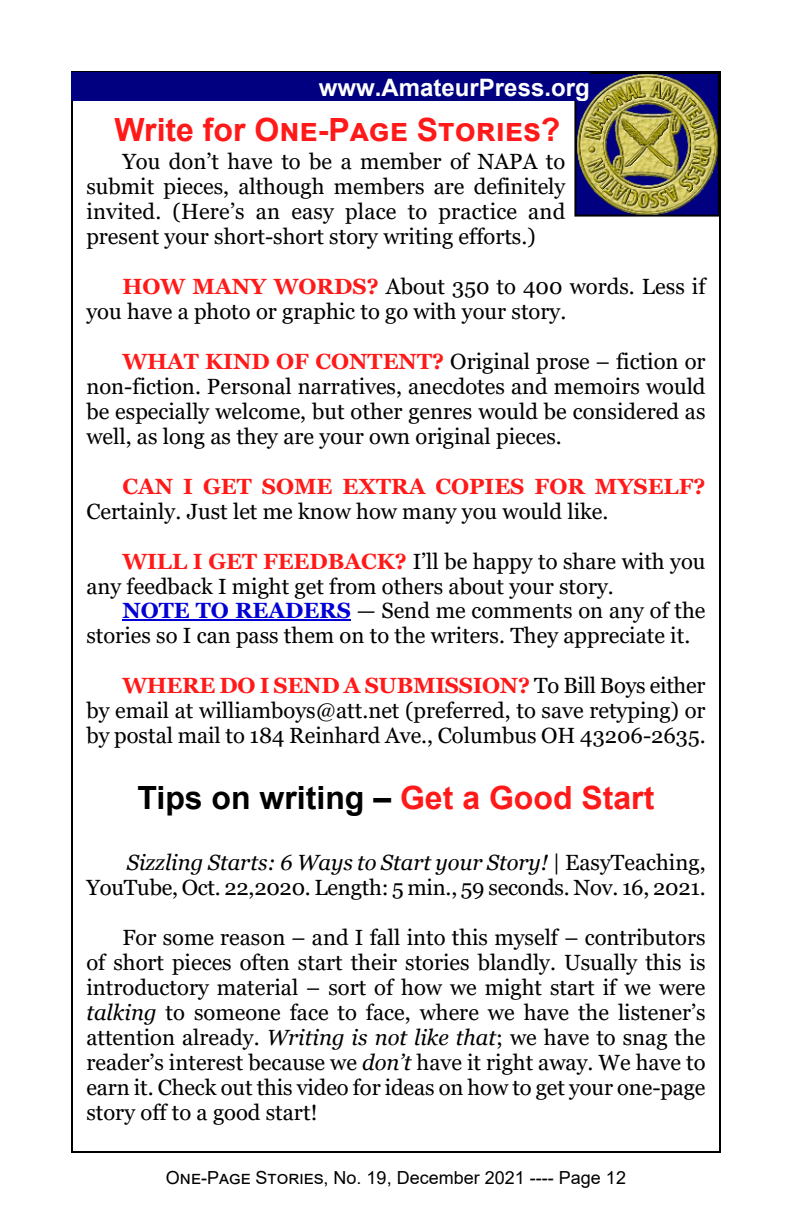
<style>
.page{position:relative;width:792px;height:1224px;background:#fff}
.page>*{position:absolute;margin:0;border:0;box-sizing:border-box;transform-origin:0 0}
.t1{font:700 32px "Arial";color:#000}
.t2{font:700 32px "Arial";color:#ff1919}
.t3{font:700 24px "Arial";color:#fff}
.t4{font:22px/25px "Georgia";color:#000;text-align:justify}
.t5{font:700 22px "Georgia";color:#ff1919}
.t6{font:18px "Arial";color:#000}
.s1{font-weight:700;color:#ff1919}
.s2{font-weight:700;color:#0000d4}
.s3{color:#ff1919}
.s4{font-style:italic}
</style>
<div class="page">
<hr style="left:122px;top:620px;width:229px;height:1px;background:#0000d4">
<div style="left:71px;top:72px;width:519px;height:29px;background:#000080"></div>
<img style="left:574px;top:71px;width:146px;height:146px">
<p class="t3" style="left:319px;top:79px;width:272px">www.AmateurPress.org</p>
<h1 class="t2" style="left:115px;top:117px;width:447px">Write for One-Page Stories?</h1>
<p class="t4" style="left:86px;top:150px;width:481px;text-indent:36px">You don’t have to be a member of NAPA to submit pieces, although members are definitely invited. (Here’s an easy place to practice and present your short-short story writing efforts.)</p>
<p class="t4" style="left:86px;top:275px;width:621px;text-indent:36px"><span class="s1">HOW MANY WORDS?</span> About 350 to 400 words. Less if you have a photo or graphic to go with your story.</p>
<p class="t4" style="left:86px;top:350px;width:621px;text-indent:36px"><span class="s1">WHAT KIND OF CONTENT?</span> Original prose – fiction or non-fiction. Personal narratives, anecdotes and memoirs would be especially welcome, but other genres would be considered as well, as long as they are your own original pieces.</p>
<p class="t5" style="left:122px;top:477px;width:585px">CAN I GET SOME EXTRA COPIES FOR MYSELF?</p>
<p class="t4" style="left:86px;top:500px;width:524px">Certainly. Just let me know how many you would like.</p>
<p class="t4" style="left:86px;top:550px;width:621px;text-indent:36px"><span class="s1">WILL I GET FEEDBACK?</span> I’ll be happy to share with you any feedback I might get from others about your story.</p>
<p class="t4" style="left:86px;top:600px;width:621px;text-indent:36px"><span class="s2">NOTE TO READERS</span> — Send me comments on any of the stories so I can pass them on to the writers. They appreciate it.</p>
<p class="t4" style="left:86px;top:675px;width:621px;text-indent:36px"><span class="s1">WHERE DO I SEND A SUBMISSION?</span> To Bill Boys either by email at williamboys@att.net (preferred, to save retyping) or by postal mail to 184 Reinhard Ave., Columbus OH 43206-2635.</p>
<h1 class="t1" style="left:138px;top:786px;width:518px">Tips on writing – <span class="s3">Get a Good Start</span></h1>
<p class="t4" style="left:86px;top:852px;width:621px;text-align:right"><span class="s4">Sizzling Starts: 6 Ways to Start your Story!</span> | EasyTeaching,<br>YouTube, Oct. 22,2020. Length: 5 min., 59 seconds. Nov. 16, 2021.</p>
<p class="t4" style="left:86px;top:927px;width:621px;text-indent:36px">For some reason – and I fall into this myself – contributors of short pieces often start their stories blandly. Usually this is introductory material – sort of how we might start if we were <span class="s4">talking</span> to someone face to face, where we have the listener’s attention already. <span class="s4">Writing is not like that</span>; we have to snag the reader’s interest because we <span class="s4">don’t</span> have it right away. We have to earn it. Check out this video for ideas on how to get your one-page story off to a good start!</p>
<p class="t6" style="left:166px;top:1171px;width:462px">One-Page Stories, No. 19, December 2021 ---- Page 12</p>
</div>
